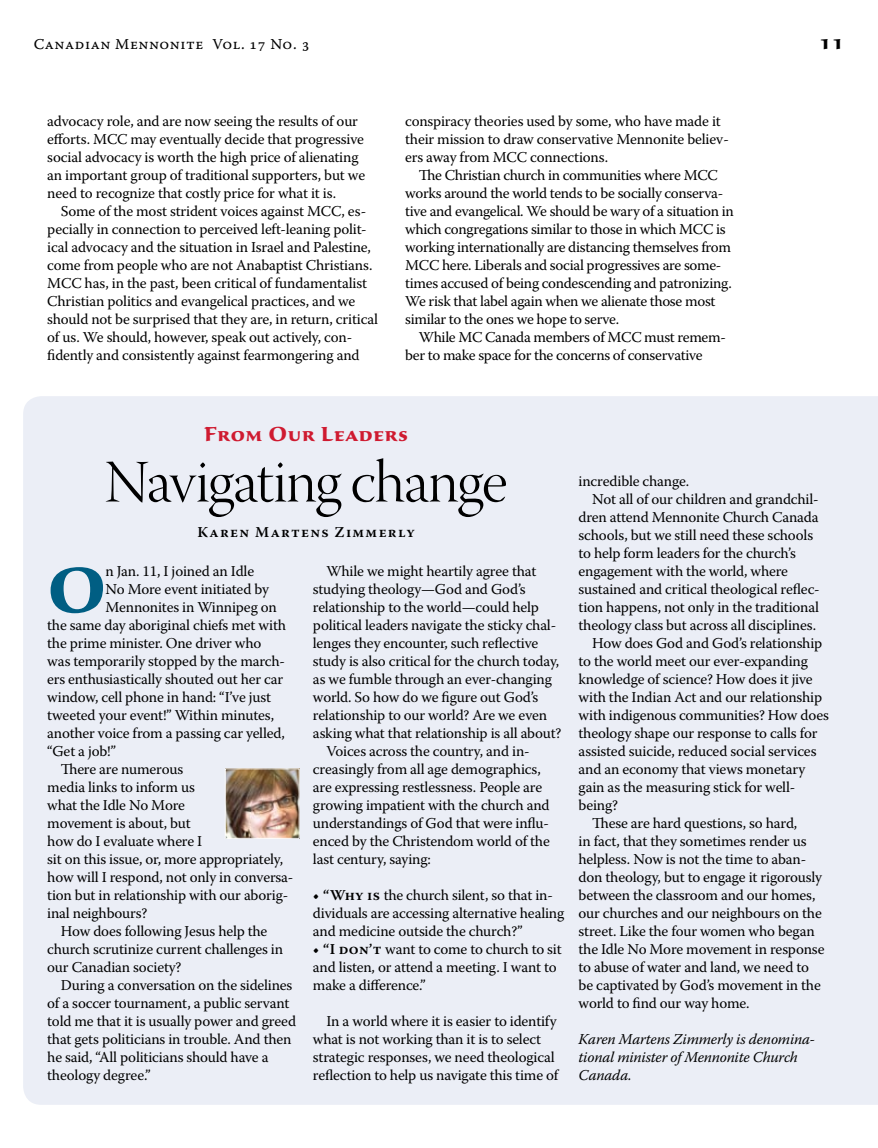
<style>
.page{position:relative;width:878px;height:1148px;background:#fff}
.page>*{position:absolute;margin:0;border:0;box-sizing:border-box;transform-origin:0 0}
.t1{font:700 66.3px "Sava Pro";color:#005e83}
.t2{font:60px "Warnock Pro Light Disp";letter-spacing:-.02em;color:#000}
.t3{font:700 21px "Sava Pro";letter-spacing:.035em;color:#cf1a30}
.t4{font:700 21px "Sava Pro";color:#000}
.t5{font:15px/18px "Warnock Pro";letter-spacing:-.01em;color:#000}
.t6{font:italic 15px/18px "Warnock Pro";letter-spacing:-.01em;color:#000}
.t7{font:15px "Warnock Pro Capt";letter-spacing:.035em;color:#000}
.t8{font:600 15px "Warnock Pro";letter-spacing:.09em;color:#000}
.s1{font-weight:600}
</style>
<div class="page">
<div style="left:23px;top:396px;width:855px;height:708px;background:#ebeef6"></div>
<img style="left:227px;top:770px;width:70px;height:66px">
<div style="left:225px;top:768px;width:74px;height:70px;border:1px solid #fff"></div>
<p class="t7" style="left:34px;top:35px;width:277px">Canadian Mennonite Vol. 17 No. 3</p>
<h3 class="t4" style="left:819px;top:28px;width:27px">11</h3>
<p class="t5" style="left:47px;top:112px;width:319px">advocacy role, and are now seeing the results of our efforts. MCC may eventually decide that progressive social advocacy is worth the high price of alienating an important group of traditional supporters, but we need to recognize that costly price for what it is.</p>
<p class="t5" style="left:47px;top:202px;width:332px;text-indent:14px">Some of the most strident voices against MCC, es&shy;pecially in connection to perceived left-leaning polit&shy;ical advocacy and the situation in Israel and Palestine, come from people who are not Anabaptist Christians.<br>MCC has, in the past, been critical of fundamentalist Christian politics and evangelical practices, and we should not be surprised that they are, in return, critical of us. We should, however, speak out actively, con&shy;fidently and consistently against fearmongering and</p>
<p class="t5" style="left:405px;top:112px;width:325px">conspiracy theories used by some, who have made it their mission to draw conservative Mennonite believ&shy;ers away from MCC connections.</p>
<p class="t5" style="left:405px;top:166px;width:330px;text-indent:13px">The Christian church in communities where MCC works around the world tends to be socially conserva&shy;tive and evangelical. We should be wary of a situation in which congregations similar to those in which MCC is working internationally are distancing themselves from MCC here. Liberals and social progressives are some&shy;times accused of being condescending and patronizing.<br>We risk that label again when we alienate those most similar to the ones we hope to serve.</p>
<p class="t5" style="left:405px;top:328px;width:322px;text-indent:13px">While MC Canada members of MCC must remem&shy;ber to make space for the concerns of conservative</p>
<h3 class="t3" style="left:204px;top:420px;width:205px">From Our Leaders</h3>
<h2 class="t2" style="left:105px;top:449px;width:404px">Navigating change</h2>
<p class="t8" style="left:198px;top:523px;width:218px">Karen Martens Zimmerly</p>
<h1 class="t1" style="left:47px;top:546px;width:61px">O</h1>
<p class="t5" style="left:105px;top:562px;width:150px">n Jan. 11, I joined an Idle</p>
<p class="t5" style="left:105px;top:580px;width:165px">No More event initiated by</p>
<p class="t5" style="left:105px;top:598px;width:173px">Mennonites in Winnipeg on</p>
<p class="t5" style="left:47px;top:616px;width:240px">the same day aboriginal chiefs met with</p>
<p class="t5" style="left:47px;top:634px;width:215px">the prime minister. One driver who</p>
<p class="t5" style="left:47px;top:652px;width:239px">was temporarily stopped by the march-</p>
<p class="t5" style="left:47px;top:670px;width:237px">ers enthusiastically shouted out her car</p>
<p class="t5" style="left:47px;top:688px;width:225px">window, cell phone in hand: “I’ve just</p>
<p class="t5" style="left:47px;top:706px;width:228px">tweeted your event!” Within minutes,</p>
<p class="t5" style="left:47px;top:724px;width:239px">another voice from a passing car yelled,</p>
<p class="t5" style="left:47px;top:742px;width:70px">“Get a job!”</p>
<p class="t5" style="left:61px;top:760px;width:124px">There are numerous</p>
<p class="t5" style="left:47px;top:778px;width:149px">media links to inform us</p>
<p class="t5" style="left:47px;top:796px;width:139px">what the Idle No More</p>
<p class="t5" style="left:47px;top:814px;width:145px">movement is about, but</p>
<p class="t5" style="left:47px;top:832px;width:156px">how do I evaluate where I</p>
<p class="t5" style="left:47px;top:850px;width:237px">sit on this issue, or, more appropriately,</p>
<p class="t5" style="left:47px;top:868px;width:248px">how will I respond, not only in conversa-</p>
<p class="t5" style="left:47px;top:886px;width:242px">tion but in relationship with our aborig-</p>
<p class="t5" style="left:47px;top:904px;width:102px">inal neighbours?</p>
<p class="t5" style="left:61px;top:922px;width:208px">How does following Jesus help the</p>
<p class="t5" style="left:47px;top:940px;width:237px">church scrutinize current challenges in</p>
<p class="t5" style="left:47px;top:958px;width:136px">our Canadian society?</p>
<p class="t5" style="left:61px;top:976px;width:233px">During a conversation on the sidelines</p>
<p class="t5" style="left:47px;top:994px;width:244px">of a soccer tournament, a public servant</p>
<p class="t5" style="left:47px;top:1012px;width:250px">told me that it is usually power and greed</p>
<p class="t5" style="left:47px;top:1030px;width:246px">that gets politicians in trouble. And then</p>
<p class="t5" style="left:47px;top:1048px;width:223px">he said, “All politicians should have a</p>
<p class="t5" style="left:47px;top:1066px;width:105px">theology degree.”</p>
<p class="t5" style="left:326px;top:562px;width:211px">While we might heartily agree that</p>
<p class="t5" style="left:313px;top:580px;width:214px">studying theology—God and God’s</p>
<p class="t5" style="left:313px;top:598px;width:227px">relationship to the world—could help</p>
<p class="t5" style="left:313px;top:616px;width:245px">political leaders navigate the sticky chal-</p>
<p class="t5" style="left:313px;top:634px;width:227px">lenges they encounter, such reflective</p>
<p class="t5" style="left:313px;top:652px;width:248px">study is also critical for the church today,</p>
<p class="t5" style="left:313px;top:670px;width:240px">as we fumble through an ever-changing</p>
<p class="t5" style="left:313px;top:688px;width:227px">world. So how do we figure out God’s</p>
<p class="t5" style="left:313px;top:706px;width:236px">relationship to our world? Are we even</p>
<p class="t5" style="left:313px;top:724px;width:250px">asking what that relationship is all about?</p>
<p class="t5" style="left:326px;top:742px;width:205px">Voices across the country, and in-</p>
<p class="t5" style="left:313px;top:760px;width:230px">creasingly from all age demographics,</p>
<p class="t5" style="left:313px;top:778px;width:231px">are expressing restlessness. People are</p>
<p class="t5" style="left:313px;top:796px;width:238px">growing impatient with the church and</p>
<p class="t5" style="left:313px;top:814px;width:238px">understandings of God that were influ-</p>
<p class="t5" style="left:313px;top:832px;width:238px">enced by the Christendom world of the</p>
<p class="t5" style="left:313px;top:850px;width:119px">last century, saying:</p>
<p class="t5" style="left:313px;top:886px;width:253px"><span class="s1">• “Why is</span> the church silent, so that in&shy;dividuals are accessing alternative healing and medicine outside the church?”</p>
<p class="t5" style="left:313px;top:940px;width:250px"><span class="s1">• “I don’t</span> want to come to church to sit and listen, or attend a meeting. I want to make a difference.”</p>
<p class="t5" style="left:313px;top:1012px;width:247px;text-indent:14px">In a world where it is easier to identify what is not working than it is to select strategic responses, we need theological reflection to help us navigate this time of</p>
<p class="t5" style="left:578px;top:472px;width:112px">incredible change.</p>
<p class="t5" style="left:592px;top:490px;width:228px">Not all of our children and grandchil-</p>
<p class="t5" style="left:578px;top:508px;width:241px">dren attend Mennonite Church Canada</p>
<p class="t5" style="left:578px;top:526px;width:236px">schools, but we still need these schools</p>
<p class="t5" style="left:578px;top:544px;width:219px">to help form leaders for the church’s</p>
<p class="t5" style="left:578px;top:562px;width:211px">engagement with the world, where</p>
<p class="t5" style="left:578px;top:580px;width:243px">sustained and critical theological reflec-</p>
<p class="t5" style="left:578px;top:598px;width:242px">tion happens, not only in the traditional</p>
<p class="t5" style="left:578px;top:616px;width:239px">theology class but across all disciplines.</p>
<p class="t5" style="left:592px;top:634px;width:232px">How does God and God’s relationship</p>
<p class="t5" style="left:578px;top:652px;width:231px">to the world meet our ever-expanding</p>
<p class="t5" style="left:578px;top:670px;width:236px">knowledge of science? How does it jive</p>
<p class="t5" style="left:578px;top:688px;width:245px">with the Indian Act and our relationship</p>
<p class="t5" style="left:578px;top:706px;width:252px">with indigenous communities? How does</p>
<p class="t5" style="left:578px;top:724px;width:240px">theology shape our response to calls for</p>
<p class="t5" style="left:578px;top:742px;width:239px">assisted suicide, reduced social services</p>
<p class="t5" style="left:578px;top:760px;width:228px">and an economy that views monetary</p>
<p class="t5" style="left:578px;top:778px;width:218px">gain as the measuring stick for well-</p>
<p class="t5" style="left:578px;top:796px;width:41px">being?</p>
<p class="t5" style="left:592px;top:814px;width:207px">These are hard questions, so hard,</p>
<p class="t5" style="left:578px;top:832px;width:229px">in fact, that they sometimes render us</p>
<p class="t5" style="left:578px;top:850px;width:229px">helpless. Now is not the time to aban-</p>
<p class="t5" style="left:578px;top:868px;width:245px">don theology, but to engage it rigorously</p>
<p class="t5" style="left:578px;top:886px;width:238px">between the classroom and our homes,</p>
<p class="t5" style="left:578px;top:904px;width:245px">our churches and our neighbours on the</p>
<p class="t5" style="left:578px;top:922px;width:238px">street. Like the four women who began</p>
<p class="t5" style="left:578px;top:940px;width:247px">the Idle No More movement in response</p>
<p class="t5" style="left:578px;top:958px;width:232px">to abuse of water and land, we need to</p>
<p class="t5" style="left:578px;top:976px;width:244px">be captivated by God’s movement in the</p>
<p class="t5" style="left:578px;top:994px;width:172px">world to find our way home.</p>
<p class="t6" style="left:578px;top:1030px;width:238px">Karen Martens Zimmerly is denomina&shy;tional minister of Mennonite Church<br>Canada.</p>
</div>
